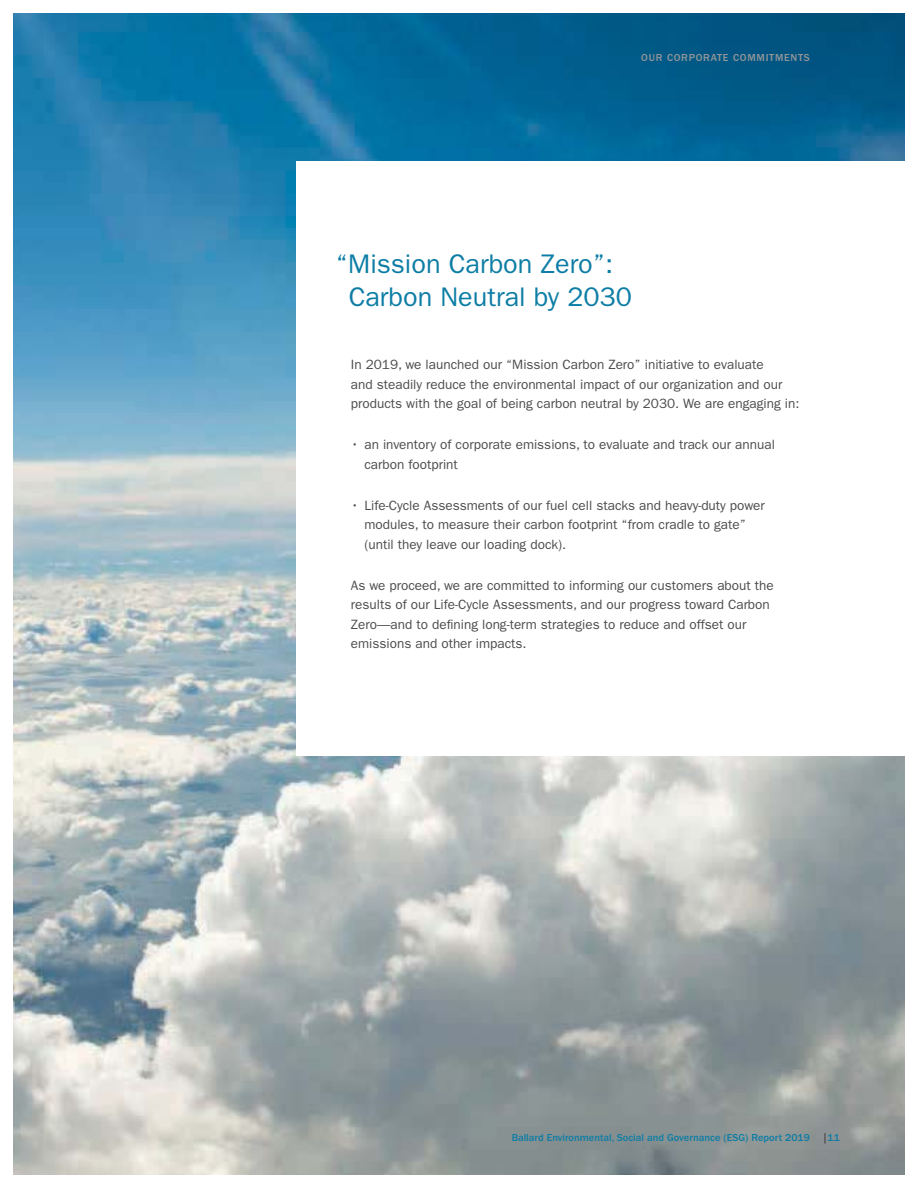
<style>
.page{position:relative;width:918px;height:1188px;background:#fff}
.page>*{position:absolute;margin:0;border:0;box-sizing:border-box;transform-origin:0 0}
.t1{font:27px/33px "ITC Franklin Gothic Std";color:#0d7da5}
.t2{font:13.5px/19.5px "ITC Franklin Gothic Std";color:#4c4c4e}
.t3{font:500 10.5px "ITC Franklin Gothic Std";color:#0d7da5}
.t4{font:500 10.5px "ITC Franklin Gothic Std";letter-spacing:.07em;color:#939598}
.s1{color:#4c4c4e}
</style>
<div class="page">
<img style="left:14px;top:14px;width:890px;height:1160px">
<div style="left:296px;top:162px;width:608px;height:594px;background:#fff"></div>
<p class="t4" style="left:641px;top:54px;width:170px">OUR CORPORATE COMMITMENTS</p>
<h1 class="t1" style="left:349px;top:249px;width:285px;text-indent:-13px">“Mission Carbon Zero”:<br>Carbon Neutral by 2030</h1>
<p class="t2" style="left:351px;top:356px;width:450px">In 2019, we launched our “Mission Carbon Zero” initiative to evaluate<br>and steadily reduce the environmental impact of our organization and our products with the goal of being carbon neutral by 2030. We are engaging in:</p>
<p class="t2" style="left:364px;top:436px;width:412px;text-indent:-14px">• an inventory of corporate emissions, to evaluate and track our annual carbon footprint</p>
<p class="t2" style="left:364px;top:496px;width:402px;text-indent:-14px">• Life-Cycle Assessments of our fuel cell stacks and heavy-duty power modules, to measure their carbon footprint “from cradle to gate” (until they leave our loading dock).</p>
<p class="t2" style="left:351px;top:577px;width:424px">As we proceed, we are committed to informing our customers about the results of our Life-Cycle Assessments, and our progress toward Carbon Zero—and to defining long-term strategies to reduce and offset our emissions and other impacts.</p>
<p class="t3" style="left:512px;top:1134px;width:330px">Ballard Environmental, Social and Governance (ESG) Report 2019 <span class="s1">|</span>11</p>
</div>
